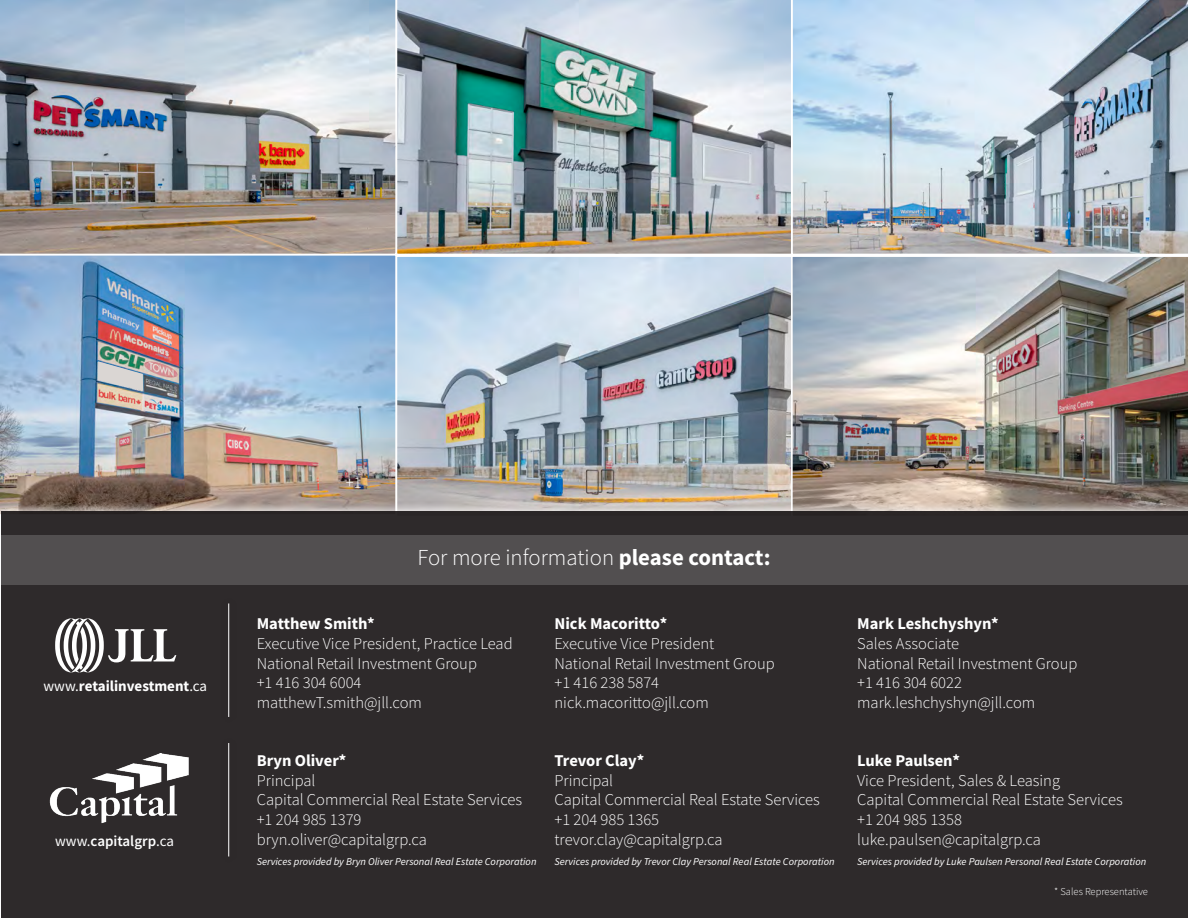
<style>
.page{position:relative;width:1188px;height:918px;background:#fff}
.page>*{position:absolute;margin:0;border:0;box-sizing:border-box;transform-origin:0 0}
.subtitles_2{font:300 22.8px "Source Sans Pro";color:#fff}
.Cash_Flow_-_Main{font:300 16.5px "Source Sans Pro";color:#fff}
.Body_Text_-_Bold{font:700 16.5px "Source Sans Pro";color:#fff}
.Cash_Flow_-_Main-2{font:700 16.5px "Source Sans Pro";color:#fff}
.body_text{font:700 15px "Source Sans Pro";color:#fff}
.body_text-2{font:600 15px "Source Sans Pro";color:#fff}
.Cash_Flow_-_Main-3{font:italic 10.5px "Source Sans Pro";color:#fff}
.body_text-3{font:300 10.5px "Source Sans Pro";color:#fff}
.s1{font-weight:400}
.s2{font-weight:700}
</style>
<div class="page">
<img style="left:0;top:255px;width:396px;height:247px">
<svg style="left:98px;top:361px;width:45px;height:30px"></svg>
<img style="left:793px;top:0;width:395px;height:254px">
<img style="left:397px;top:0;width:396px;height:254px">
<img style="left:0;top:0;width:396px;height:254px">
<img style="left:399px;top:258px;width:391px;height:244px">
<div style="left:396px;top:255px;width:397px;height:262px;border:2px solid #fff"></div>
<img style="left:791px;top:255px;width:397px;height:247px">
<div style="left:0;top:502px;width:1188px;height:416px;background:#fff;opacity:.75"></div>
<div style="left:1px;top:511px;width:1187px;height:407px;background:#2e2a2b"></div>
<div style="left:0;top:535px;width:1188px;height:50px;background:#524f50"></div>
<div style="left:220px;top:597px;width:17px;height:127px;background:#231f20;opacity:.74"></div>
<hr style="left:228px;top:603px;width:1px;height:114px;background:#fff">
<div style="left:220px;top:736px;width:17px;height:127px;background:#231f20;opacity:.74"></div>
<hr style="left:228px;top:743px;width:1px;height:113px;background:#fff">
<svg style="left:55px;top:618px;width:121px;height:54px"></svg>
<img style="left:49px;top:753px;width:173px;height:71px">
<p class="body_text" style="left:44px;top:676px;width:165px"><span class="s1">www.</span>retailinvestment<span class="s1">.ca</span></p>
<p class="body_text-2" style="left:55px;top:831px;width:120px"><span class="s1">www.</span>capitalgrp<span class="s1">.ca</span></p>
<p class="Cash_Flow_-_Main" style="left:346px;top:472px;width:17px">+1</p>
<p class="subtitles_2" style="left:417px;top:544px;width:355px">For more information <span class="s2">please contact:</span></p>
<p class="Body_Text_-_Bold" style="left:257px;top:612px;width:120px">Matthew Smith*</p>
<p class="Cash_Flow_-_Main" style="left:257px;top:633px;width:257px">Executive Vice President, Practice Lead</p>
<p class="Cash_Flow_-_Main" style="left:257px;top:653px;width:222px">National Retail Investment Group</p>
<p class="Cash_Flow_-_Main" style="left:257px;top:673px;width:106px">+1 416 304 6004</p>
<p class="Cash_Flow_-_Main" style="left:257px;top:693px;width:167px">matthewT.smith@jll.com</p>
<p class="Cash_Flow_-_Main-2" style="left:257px;top:749px;width:91px">Bryn Oliver*</p>
<p class="Cash_Flow_-_Main" style="left:257px;top:770px;width:60px">Principal</p>
<p class="Cash_Flow_-_Main" style="left:257px;top:790px;width:267px">Capital Commercial Real Estate Services</p>
<p class="Cash_Flow_-_Main" style="left:257px;top:810px;width:106px">+1 204 985 1379</p>
<p class="Cash_Flow_-_Main" style="left:257px;top:829px;width:172px">bryn.oliver@capitalgrp.ca</p>
<p class="Cash_Flow_-_Main-3" style="left:257px;top:854px;width:281px">Services provided by Bryn Oliver Personal Real Estate Corporation</p>
<p class="Body_Text_-_Bold" style="left:554px;top:612px;width:114px">Nick Macoritto*</p>
<p class="Cash_Flow_-_Main" style="left:554px;top:633px;width:161px">Executive Vice President</p>
<p class="Cash_Flow_-_Main" style="left:554px;top:653px;width:222px">National Retail Investment Group</p>
<p class="Cash_Flow_-_Main" style="left:554px;top:673px;width:106px">+1 416 238 5874</p>
<p class="Cash_Flow_-_Main" style="left:554px;top:693px;width:156px">nick.macoritto@jll.com</p>
<p class="Cash_Flow_-_Main-2" style="left:554px;top:749px;width:92px">Trevor Clay*</p>
<p class="Cash_Flow_-_Main" style="left:554px;top:770px;width:60px">Principal</p>
<p class="Cash_Flow_-_Main" style="left:554px;top:790px;width:267px">Capital Commercial Real Estate Services</p>
<p class="Cash_Flow_-_Main" style="left:554px;top:810px;width:106px">+1 204 985 1365</p>
<p class="Cash_Flow_-_Main" style="left:554px;top:829px;width:170px">trevor.clay@capitalgrp.ca</p>
<p class="Cash_Flow_-_Main-3" style="left:554px;top:854px;width:282px">Services provided by Trevor Clay Personal Real Estate Corporation</p>
<p class="Body_Text_-_Bold" style="left:857px;top:612px;width:143px">Mark Leshchyshyn*</p>
<p class="Cash_Flow_-_Main" style="left:857px;top:633px;width:103px">Sales Associate</p>
<p class="Cash_Flow_-_Main" style="left:857px;top:653px;width:222px">National Retail Investment Group</p>
<p class="Cash_Flow_-_Main" style="left:857px;top:673px;width:106px">+1 416 304 6022</p>
<p class="Cash_Flow_-_Main" style="left:857px;top:693px;width:180px">mark.leshchyshyn@jll.com</p>
<p class="Cash_Flow_-_Main-2" style="left:857px;top:749px;width:104px">Luke Paulsen*</p>
<p class="Cash_Flow_-_Main" style="left:857px;top:770px;width:204px">Vice President, Sales &amp; Leasing</p>
<p class="Cash_Flow_-_Main" style="left:857px;top:790px;width:267px">Capital Commercial Real Estate Services</p>
<p class="Cash_Flow_-_Main" style="left:857px;top:810px;width:106px">+1 204 985 1358</p>
<p class="Cash_Flow_-_Main" style="left:857px;top:829px;width:185px">luke.paulsen@capitalgrp.ca</p>
<p class="Cash_Flow_-_Main-3" style="left:857px;top:854px;width:291px">Services provided by Luke Paulsen Personal Real Estate Corporation</p>
<p class="body_text-3" style="left:1054px;top:885px;width:95px">* Sales Representative</p>
</div>
